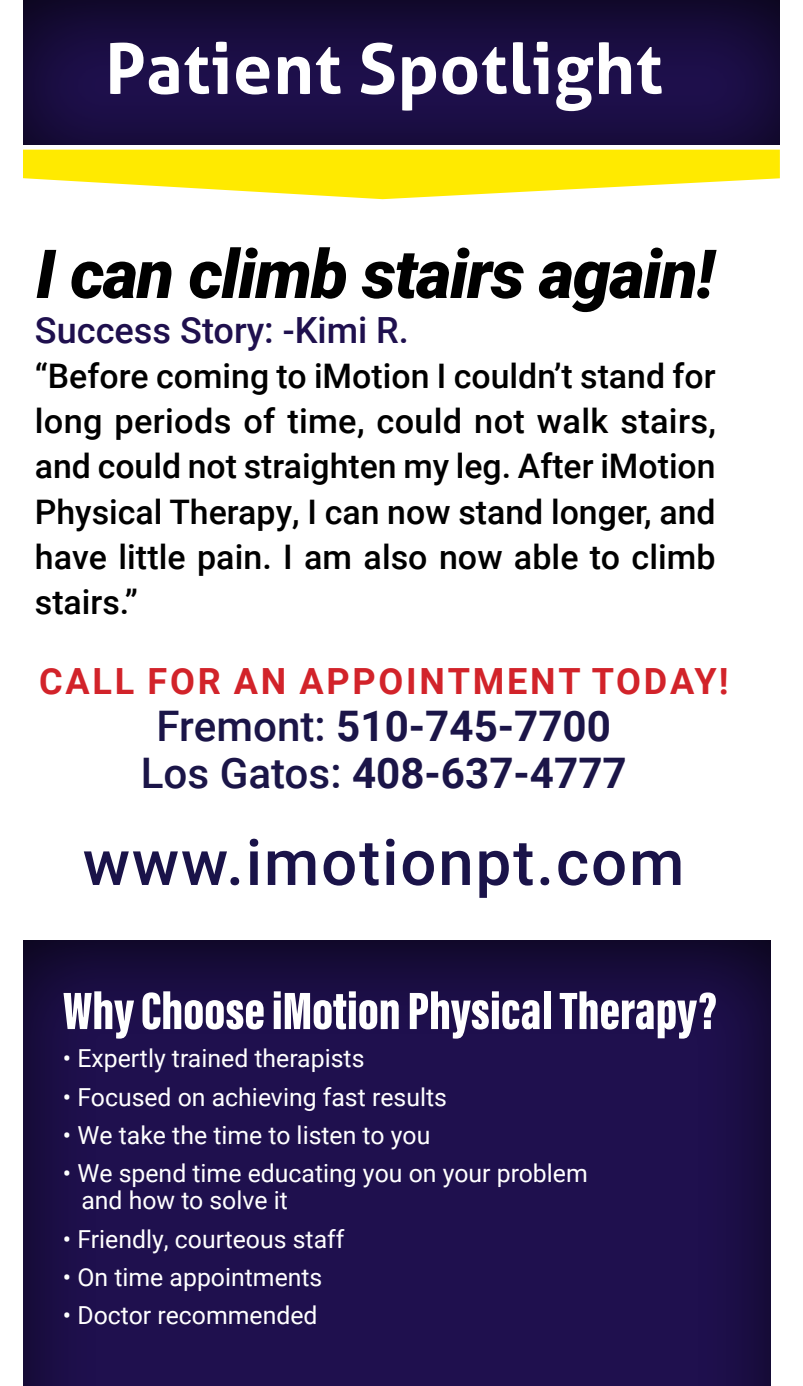
<style>
.page{position:relative;width:803px;height:1386px;background:#fff}
.page>*{position:absolute;margin:0;border:0;box-sizing:border-box;transform-origin:0 0}
.t1{font:700 70px "Aller";letter-spacing:.01em;color:#fff}
.t2{font:italic 900 67.73px "Roboto";letter-spacing:-.02em;color:#000}
.t3{font:500 63.52px "Roboto";letter-spacing:.03em;color:#1a1349}
.t4{font:900 54.07px "Acumin Pro Extra Cond";color:#fff}
.t5{font:700 42.18px/47.1px "Roboto";color:#1b1548;text-align:center}
.t6{font:700 36.05px "Roboto";letter-spacing:.075em;color:#d2232a}
.t7{font:500 36.05px "Roboto";color:#1f104e}
.t8{font:500 33.77px/45.1px "Roboto";color:#000;text-align:justify}
.t9{font:24.85px/27.1px "Roboto";color:#fff}
.s1{font-weight:500}
</style>
<div class="page">
<div style="left:23px;top:0;width:756px;height:146px;background:#000;opacity:.75"></div>
<div style="left:23px;top:937px;width:747px;height:448px;background:#000;opacity:.75"></div>
<svg style="left:23px;top:150px;width:756px;height:49px"></svg>
<h1 class="t1" style="left:105px;top:26px;width:559px">Patient Spotlight</h1>
<h2 class="t2" style="left:36px;top:226px;width:680px">I can climb stairs again!</h2>
<p class="t7" style="left:35px;top:305px;width:375px">Success Story: -Kimi R.</p>
<p class="t8" style="left:35px;top:352px;width:682px">“Before coming to iMotion I couldn’t stand for long periods of time, could not walk stairs, and could not straighten my leg. After iMotion Physical Therapy, I can now stand longer, and have little pain. I am also now able to climb stairs.”</p>
<p class="t6" style="left:39px;top:656px;width:691px">CALL FOR AN APPOINTMENT TODAY!</p>
<p class="t5" style="left:141px;top:701px;width:487px"><span class="s1">Fremont:</span> 510-745-7700<br><span class="s1">Los Gatos:</span> 408-637-4777</p>
<h3 class="t3" style="left:83px;top:818px;width:603px">www.imotionpt.com</h3>
<h3 class="t4" style="left:63px;top:978px;width:655px">Why Choose iMotion Physical Therapy?</h3>
<p class="t9" style="left:63px;top:1044px;width:303px">• Expertly trained therapists</p>
<p class="t9" style="left:63px;top:1082px;width:385px">• Focused on achieving fast results</p>
<p class="t9" style="left:63px;top:1121px;width:369px">• We take the time to listen to you</p>
<p class="t9" style="left:81px;top:1159px;width:508px;text-indent:-18px">• We spend time educating you on your problem and how to solve it</p>
<p class="t9" style="left:63px;top:1225px;width:283px">• Friendly, courteous staff</p>
<p class="t9" style="left:63px;top:1263px;width:261px">• On time appointments</p>
<p class="t9" style="left:63px;top:1301px;width:256px">• Doctor recommended</p>
</div>
